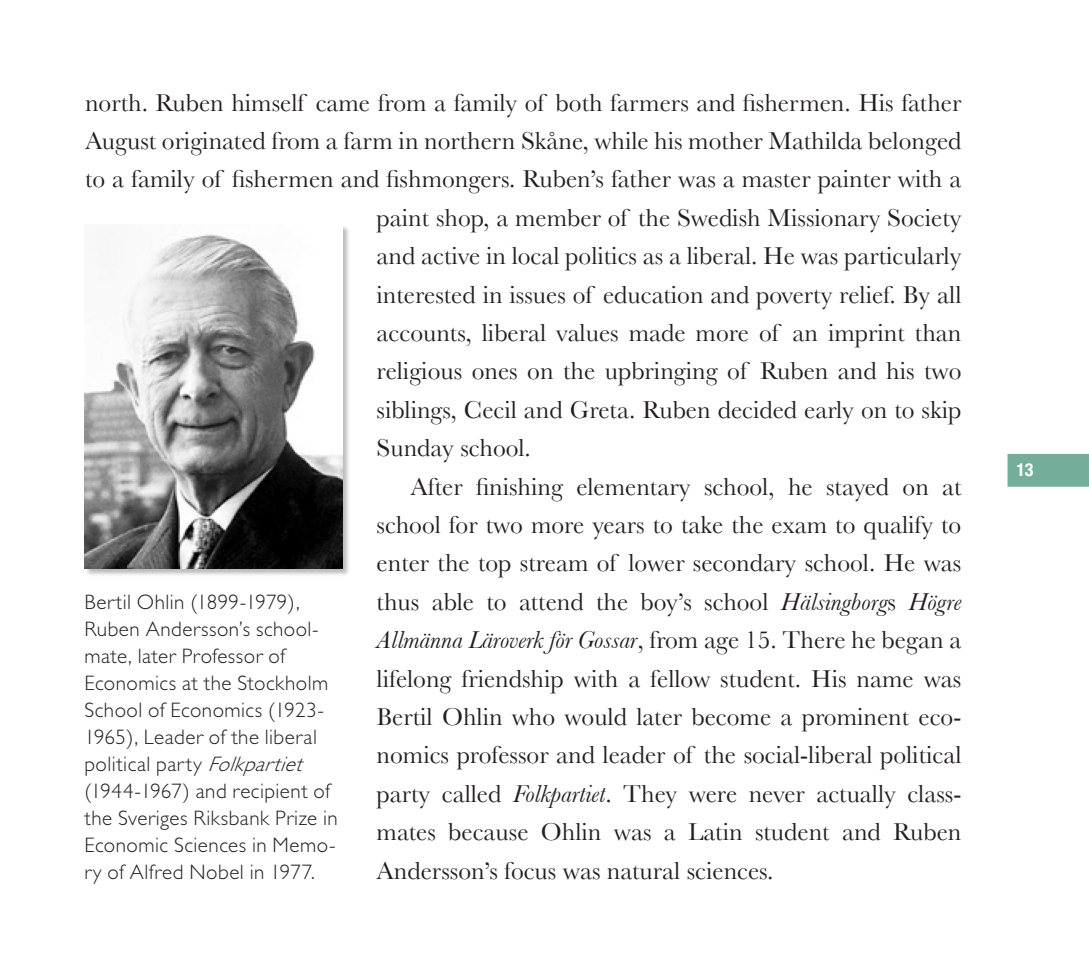
<style>
.page{position:relative;width:1089px;height:978px;background:#fff}
.page>*{position:absolute;margin:0;border:0;box-sizing:border-box;transform-origin:0 0}
.t1{font:25.5px/38.4px "Baskerville";color:#231f20;text-align:justify}
.Bildtext{font:300 21px/27px "Gill Sans";letter-spacing:.02em;color:#231f20}
.t2{font:700 condensed 18px "Helvetica Neue";color:#fff}
.s1{font-style:italic}
</style>
<div class="page">
<div style="left:1007px;top:454px;width:82px;height:33px;background:#74ad99"></div>
<div style="left:85px;top:225px;width:265px;height:352px;background:#231f20;opacity:.3"></div>
<img style="left:84px;top:225px;width:258px;height:343px">
<p class="t1" style="left:85px;top:83px;width:878px">north. Ruben himself came from a family of both farmers and fishermen. His father</p>
<p class="t1" style="left:85px;top:121px;width:878px">August originated from a farm in northern Skåne, while his mother Mathilda belonged</p>
<p class="t1" style="left:85px;top:160px;width:877px">to a family of fishermen and fishmongers. Ruben’s father was a master painter with a</p>
<p class="t1" style="left:376px;top:198px;width:586px">paint shop, a member of the Swedish Missionary Society</p>
<p class="t1" style="left:376px;top:237px;width:586px">and active in local politics as a liberal. He was particularly</p>
<p class="t1" style="left:376px;top:275px;width:586px">interested in issues of education and poverty relief. By all</p>
<p class="t1" style="left:376px;top:313px;width:586px">accounts, liberal values made more of an imprint than</p>
<p class="t1" style="left:376px;top:352px;width:586px">religious ones on the upbringing of Ruben and his two</p>
<p class="t1" style="left:376px;top:390px;width:586px">siblings, Cecil and Greta. Ruben decided early on to skip</p>
<p class="t1" style="left:376px;top:429px;width:156px">Sunday school.</p>
<p class="t1" style="left:376px;top:467px;width:586px;text-indent:34px">After finishing elementary school, he stayed on at school for two more years to take the exam to qualify to enter the top stream of lower secondary school. He was thus able to attend the boy’s school <span class="s1">Hälsingborg</span>s <span class="s1">Högre Allmänna Läroverk för Gossar</span>, from age 15. There he began a lifelong friendship with a fellow student. His name was Bertil Ohlin who would later become a prominent eco&shy;nomics professor and leader of the social-liberal political party called <span class="s1">Folkpartiet</span>. They were never actually class&shy;mates because Ohlin was a Latin student and Ruben Andersson’s focus was natural sciences.</p>
<p class="Bildtext" style="left:84px;top:588px;width:255px">Bertil Ohlin (1899-1979),<br>Ruben Andersson’s school&shy;mate, later Professor of<br>Economics at the Stockholm<br>School of Economics (1923-<br>1965), Leader of the liberal political party <span class="s1">Folkpartiet </span>(1944-1967) and recipient of the Sveriges Riksbank Prize in<br>Economic Sciences in Memo&shy;ry of Alfred Nobel in 1977.</p>
<p class="t2" style="left:1016px;top:459px;width:19px">13</p>
</div>
